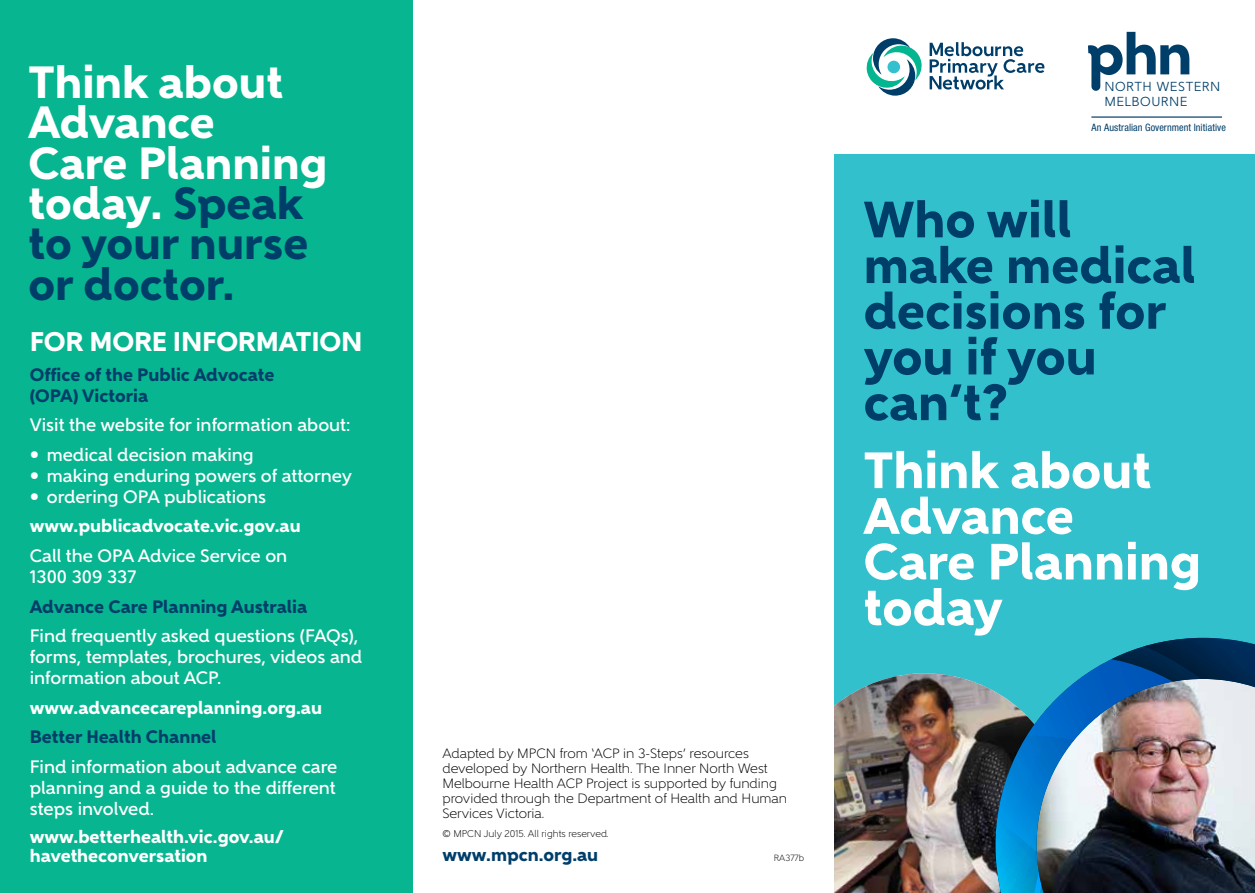
<style>
.page{position:relative;width:1255px;height:893px;background:#fff}
.page>*{position:absolute;margin:0;border:0;box-sizing:border-box;transform-origin:0 0}
.t1{font:800 51px/45.8px "Gentleman 900";color:#003e6a}
.t2{font:800 51px/45.8px "Gentleman 900";color:#fff}
.t3{font:800 45.15px/40.5px "Gentleman 900";color:#fff}
.t4{font:800 27px "Gentleman 900";letter-spacing:-.01em;color:#fff}
.t5{font:500 18px/21px "Gentleman 700";color:#fff}
.t6{font:800 18px/19.5px "Gentleman 900";color:#fff}
.t7{font:800 18px/21px "Gentleman 900";color:#003e6a}
.t8{font:300 13.5px/15px "Gentleman 400";color:#000}
.t9{font:13.05px/15.6px "Gentleman 500";letter-spacing:.035em;color:#003e6a}
.t10{font:condensed 10.2px "Helvetica Neue LT Std";letter-spacing:.01em;color:#003e6a}
.t11{font:300 9.75px "Gentleman 400";color:#000}
.t12{font:300 9px "Gentleman 400";color:#000}
.s1{color:#003e6a}
</style>
<div class="page">
<div style="left:833px;top:154px;width:421px;height:739px;background:#33c0cd"></div>
<img style="left:833px;top:673px;width:162px;height:220px">
<div style="left:0;top:0;width:412px;height:893px;background:#07b690"></div>
<svg style="left:929px;top:42px;width:115px;height:48px"></svg>
<svg style="left:866px;top:38px;width:56px;height:58px"></svg>
<div style="left:887px;top:61px;width:13px;height:12px;background:#34c0ce;border-radius:50%"></div>
<svg style="left:1088px;top:32px;width:101px;height:59px"></svg>
<hr style="left:1091px;top:116px;width:130px;height:2px;background:#003e6a">
<svg style="left:995px;top:638px;width:259px;height:98px"></svg>
<img style="left:995px;top:736px;width:260px;height:157px">
<h2 class="t3" style="left:29px;top:61px;width:300px">Think about<br>Advance<br>Care Planning today. <span class="s1">Speak to your nurse or doctor.</span></h2>
<h3 class="t4" style="left:30px;top:325px;width:334px">FOR MORE INFORMATION</h3>
<p class="t7" style="left:30px;top:364px;width:246px">Office of the Public Advocate (OPA) Victoria</p>
<p class="t5" style="left:30px;top:415px;width:322px">Visit the website for information about:</p>
<p class="t5" style="left:30px;top:444px;width:225px">• medical decision making</p>
<p class="t5" style="left:30px;top:465px;width:324px">• making enduring powers of attorney</p>
<p class="t5" style="left:30px;top:486px;width:238px">• ordering OPA publications</p>
<p class="t6" style="left:30px;top:516px;width:272px">www.publicadvocate.vic.gov.au</p>
<p class="t5" style="left:30px;top:545px;width:259px">Call the OPA Advice Service on<br>1300 309 337</p>
<p class="t7" style="left:30px;top:596px;width:279px">Advance Care Planning Australia</p>
<p class="t5" style="left:30px;top:625px;width:334px">Find frequently asked questions (FAQs), forms, templates, brochures, videos and information about ACP.</p>
<p class="t6" style="left:30px;top:697px;width:294px">www.advancecareplanning.org.au</p>
<p class="t7" style="left:30px;top:726px;width:188px">Better Health Channel</p>
<p class="t5" style="left:30px;top:756px;width:309px;text-align:justify">Find information about advance care planning and a guide to the different steps involved.</p>
<p class="t6" style="left:30px;top:826px;width:256px">www.betterhealth.vic.gov.au/ havetheconversation</p>
<p class="t8" style="left:442px;top:746px;width:346px">Adapted by MPCN from ‘ACP in 3-Steps’ resources developed by Northern Health. The Inner North West Melbourne Health ACP Project is supported by funding provided through the Department of Health and Human Services Victoria.</p>
<p class="t11" style="left:442px;top:828px;width:168px">© MPCN July 2015. All rights reserved.</p>
<p class="t7" style="left:442px;top:844px;width:157px">www.mpcn.org.au</p>
<p class="t12" style="left:773px;top:852px;width:32px">RA377b</p>
<p class="t9" style="left:1104px;top:78px;width:117px">NORTH WESTERN<br>MELBOURNE</p>
<p class="t10" style="left:1091px;top:121px;width:136px">An Australian Government Initiative</p>
<h1 class="t1" style="left:863px;top:196px;width:333px">Who will make medical decisions for you if you can’t?</h1>
<h1 class="t2" style="left:863px;top:447px;width:339px">Think about<br>Advance<br>Care Planning today</h1>
</div>
